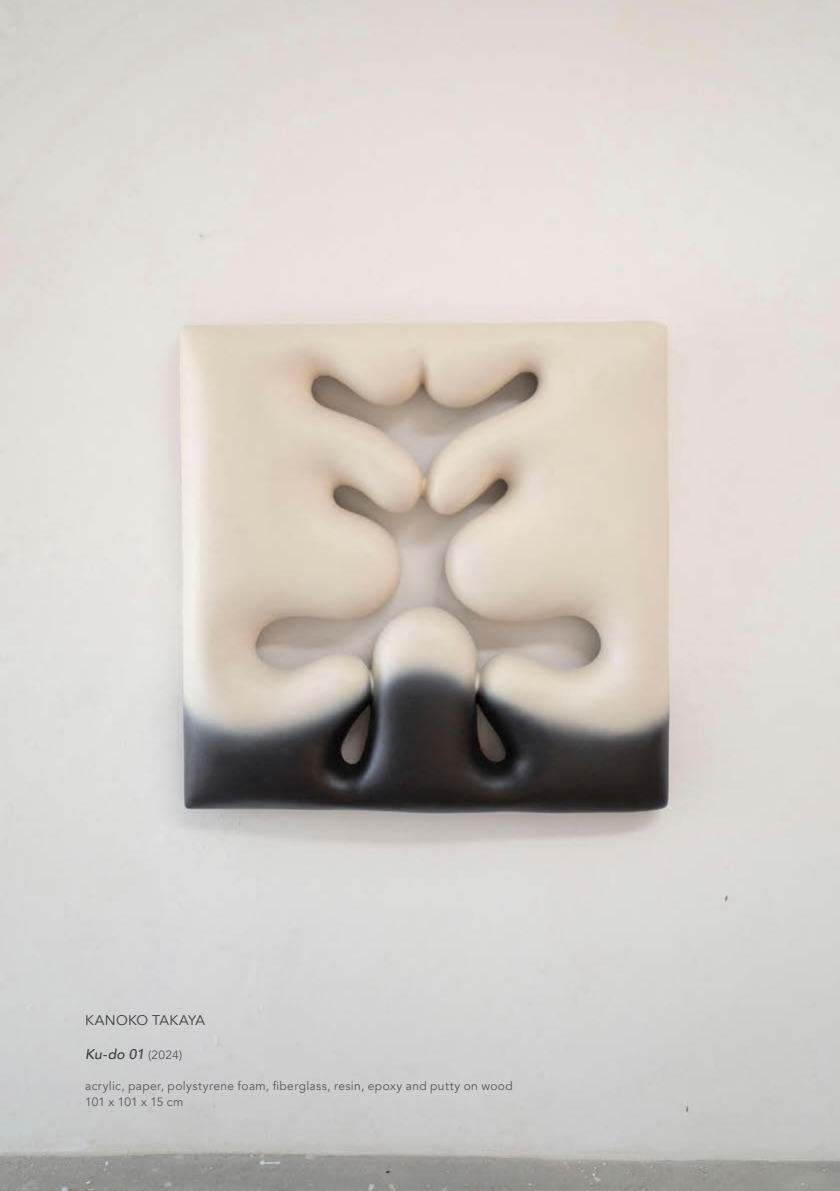
<style>
.page{position:relative;width:840px;height:1191px;background:#fff}
.page>*{position:absolute;margin:0;border:0;box-sizing:border-box;transform-origin:0 0}
.t1{font:italic 500 14px "Avenir";color:#3c3c3b}
.t2{font:14px "Avenir";letter-spacing:.02em;color:#3c3c3b}
.t3{font:12px/15.6px "Avenir";letter-spacing:.03em;color:#575756}
.s1{font-weight:400;font-style:normal;font-size:12px;color:#575756}
</style>
<div class="page">
<img style="left:0;top:0;width:839px;height:1191px">
<p class="t2" style="left:85px;top:1012px;width:122px">KANOKO TAKAYA</p>
<p class="t1" style="left:85px;top:1045px;width:98px">Ku-do 01 <span class="s1">(2024)</span></p>
<p class="t3" style="left:85px;top:1078px;width:429px">acrylic, paper, polystyrene foam, fiberglass, resin, epoxy and putty on wood<br>101 x 101 x 15 cm</p>
</div>
